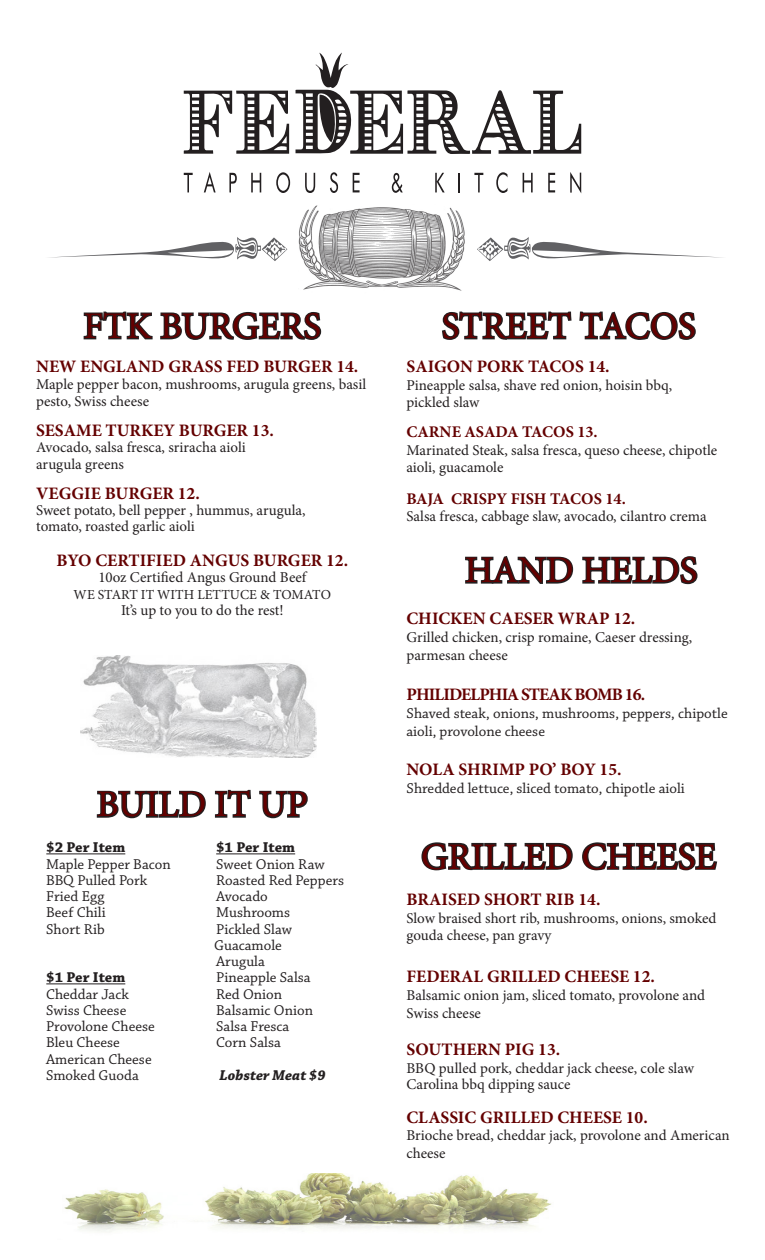
<style>
.page{position:relative;width:765px;height:1260px;background:#fff}
.page>*{position:absolute;margin:0;border:0;box-sizing:border-box;transform-origin:0 0}
.t1{font:37.5px "Minion Pro";color:#640000}
.t2{font:700 17.5px "Minion Pro";color:#640000}
.t3{font:700 17.5px "Minion Pro";letter-spacing:-.05em;color:#640000}
.t4{font:700 16.25px "Minion Pro";color:#640000}
.t5{font:15px/17.5px "Minion Pro";color:#231f20}
.t6{font:15px/18px "Chaparral Pro";color:#231f20}
.t7{font:700 15px "Chaparral Pro";color:#231f20}
.t8{font:italic 700 15px "Chaparral Pro";color:#231f20}
.t9{font:13.75px "Minion Pro";color:#231f20}
</style>
<div class="page">
<svg style="left:465px;top:556px;width:109px;height:28px"></svg>
<svg style="left:582px;top:556px;width:116px;height:29px"></svg>
<svg style="left:421px;top:842px;width:152px;height:29px"></svg>
<svg style="left:582px;top:842px;width:136px;height:29px"></svg>
<svg style="left:83px;top:311px;width:239px;height:29px"></svg>
<svg style="left:442px;top:311px;width:254px;height:29px"></svg>
<svg style="left:184px;top:91px;width:105px;height:63px"></svg>
<svg style="left:184px;top:173px;width:9px;height:19px"></svg>
<svg style="left:204px;top:172px;width:12px;height:20px"></svg>
<svg style="left:229px;top:173px;width:8px;height:19px"></svg>
<svg style="left:251px;top:173px;width:10px;height:19px"></svg>
<svg style="left:276px;top:172px;width:14px;height:21px"></svg>
<svg style="left:305px;top:173px;width:10px;height:20px"></svg>
<svg style="left:330px;top:172px;width:8px;height:21px"></svg>
<svg style="left:353px;top:173px;width:7px;height:19px"></svg>
<svg style="left:392px;top:173px;width:11px;height:20px"></svg>
<svg style="left:435px;top:173px;width:10px;height:19px"></svg>
<svg style="left:459px;top:173px;width:1px;height:19px"></svg>
<svg style="left:474px;top:173px;width:9px;height:19px"></svg>
<svg style="left:496px;top:172px;width:11px;height:21px"></svg>
<svg style="left:523px;top:173px;width:10px;height:19px"></svg>
<svg style="left:548px;top:173px;width:7px;height:19px"></svg>
<svg style="left:570px;top:172px;width:11px;height:21px"></svg>
<svg style="left:296px;top:53px;width:285px;height:101px"></svg>
<svg style="left:49px;top:237px;width:238px;height:24px"></svg>
<svg style="left:477px;top:237px;width:246px;height:24px"></svg>
<svg style="left:96px;top:790px;width:110px;height:29px"></svg>
<svg style="left:214px;top:789px;width:38px;height:29px"></svg>
<svg style="left:259px;top:790px;width:49px;height:29px"></svg>
<img style="left:299px;top:205px;width:166px;height:86px">
<img style="left:64px;top:1173px;width:488px;height:59px">
<img style="left:81px;top:655px;width:235px;height:103px">
<hr style="left:46px;top:853px;width:79px;height:1px;background:#231f20">
<hr style="left:216px;top:853px;width:79px;height:1px;background:#231f20">
<hr style="left:46px;top:983px;width:79px;height:1px;background:#231f20">
<img style="left:70px;top:1173px;width:199px;height:20px">
<p class="t1" style="left:83px;top:301px;width:239px">FTK BURGERS</p>
<p class="t1" style="left:442px;top:301px;width:256px">STREET TACOS</p>
<p class="t2" style="left:407px;top:355px;width:205px">SAIGON PORK TACOS 14.</p>
<p class="t5" style="left:407px;top:377px;width:267px">Pineapple salsa, shave red onion, hoisin bbq,</p>
<p class="t5" style="left:407px;top:394px;width:74px">pickled slaw</p>
<p class="t4" style="left:407px;top:421px;width:193px">CARNE ASADA TACOS 13.</p>
<p class="t5" style="left:407px;top:442px;width:312px">Marinated Steak, salsa fresca, queso cheese, chipotle aioli, guacamole</p>
<p class="t4" style="left:407px;top:487px;width:221px">BAJA CRISPY FISH TACOS 14.</p>
<p class="t5" style="left:407px;top:508px;width:302px">Salsa fresca, cabbage slaw, avocado, cilantro crema</p>
<p class="t2" style="left:36px;top:355px;width:324px">NEW ENGLAND GRASS FED BURGER 14.</p>
<p class="t5" style="left:36px;top:375px;width:332px">Maple pepper bacon, mushrooms, arugula greens, basil pesto, Swiss cheese</p>
<p class="t2" style="left:36px;top:418px;width:239px">SESAME TURKEY BURGER 13.</p>
<p class="t5" style="left:36px;top:439px;width:211px">Avocado, salsa fresca, sriracha aioli</p>
<p class="t5" style="left:36px;top:455px;width:89px">arugula greens</p>
<p class="t2" style="left:36px;top:481px;width:165px">VEGGIE BURGER 12.</p>
<p class="t5" style="left:36px;top:502px;width:271px">Sweet potato, bell pepper , hummus, arugula,</p>
<p class="t5" style="left:36px;top:518px;width:160px">tomato, roasted garlic aioli</p>
<p class="t2" style="left:56px;top:548px;width:293px">BYO CERTIFIED ANGUS BURGER 12.</p>
<p class="t5" style="left:98px;top:569px;width:209px">10oz Certified Angus Ground Beef</p>
<p class="t9" style="left:74px;top:585px;width:259px">WE START IT WITH LETTUCE &amp; TOMATO</p>
<p class="t5" style="left:121px;top:602px;width:164px">It’s up to you to do the rest!</p>
<p class="t1" style="left:465px;top:545px;width:234px">HAND HELDS</p>
<p class="t2" style="left:407px;top:606px;width:230px">CHICKEN CAESER WRAP 12.</p>
<p class="t5" style="left:407px;top:628px;width:287px">Grilled chicken, crisp romaine, Caeser dressing,</p>
<p class="t5" style="left:407px;top:646px;width:103px">parmesan cheese</p>
<p class="t3" style="left:407px;top:682px;width:240px">PHILIDELPHIA STEAK BOMB 16.</p>
<p class="t6" style="left:407px;top:705px;width:323px">Shaved steak, onions, mushrooms, peppers, chipotle aioli, provolone cheese</p>
<p class="t2" style="left:407px;top:757px;width:217px">NOLA SHRIMP PO’ BOY 15.</p>
<p class="t6" style="left:407px;top:780px;width:280px">Shredded lettuce, sliced tomato, chipotle aioli</p>
<p class="t1" style="left:97px;top:779px;width:213px">BUILD IT UP</p>
<p class="t7" style="left:46px;top:839px;width:81px">$2 Per Item</p>
<p class="t7" style="left:216px;top:839px;width:81px">$1 Per Item</p>
<p class="t6" style="left:46px;top:855px;width:126px">Maple Pepper Bacon</p>
<p class="t6" style="left:216px;top:855px;width:110px">Sweet Onion Raw</p>
<p class="t6" style="left:46px;top:872px;width:103px">BBQ Pulled Pork</p>
<p class="t6" style="left:216px;top:872px;width:129px">Roasted Red Peppers</p>
<p class="t6" style="left:46px;top:888px;width:60px">Fried Egg</p>
<p class="t6" style="left:216px;top:888px;width:53px">Avocado</p>
<p class="t6" style="left:46px;top:904px;width:61px">Beef Chili</p>
<p class="t6" style="left:216px;top:904px;width:75px">Mushrooms</p>
<p class="t6" style="left:46px;top:920px;width:60px">Short Rib</p>
<p class="t6" style="left:216px;top:920px;width:77px">Pickled Slaw</p>
<p class="t6" style="left:214px;top:938px;width:69px;line-height:16.2px">Guacamole<br>Arugula</p>
<p class="t7" style="left:46px;top:969px;width:81px">$1 Per Item</p>
<p class="t6" style="left:216px;top:969px;width:96px">Pineapple Salsa</p>
<p class="t6" style="left:46px;top:985px;width:84px">Cheddar Jack</p>
<p class="t6" style="left:216px;top:985px;width:67px">Red Onion</p>
<p class="t6" style="left:46px;top:1002px;width:82px">Swiss Cheese</p>
<p class="t6" style="left:216px;top:1002px;width:98px">Balsamic Onion</p>
<p class="t6" style="left:46px;top:1018px;width:110px">Provolone Cheese</p>
<p class="t6" style="left:216px;top:1018px;width:75px">Salsa Fresca</p>
<p class="t6" style="left:46px;top:1034px;width:75px">Bleu Cheese</p>
<p class="t6" style="left:216px;top:1034px;width:66px">Corn Salsa</p>
<p class="t6" style="left:46px;top:1050px;width:107px">American Cheese</p>
<p class="t6" style="left:46px;top:1067px;width:94px">Smoked Guoda</p>
<p class="t8" style="left:219px;top:1066px;width:108px">Lobster Meat $9</p>
<p class="t1" style="left:421px;top:831px;width:297px">GRILLED CHEESE</p>
<p class="t2" style="left:407px;top:887px;width:195px">BRAISED SHORT RIB 14.</p>
<p class="t5" style="left:407px;top:909px;width:311px">Slow braised short rib, mushrooms, onions, smoked</p>
<p class="t5" style="left:407px;top:927px;width:147px">gouda cheese, pan gravy</p>
<p class="t2" style="left:407px;top:964px;width:250px">FEDERAL GRILLED CHEESE 12.</p>
<p class="t5" style="left:407px;top:986px;width:300px;line-height:18px">Balsamic onion jam, sliced tomato, provolone and<br>Swiss cheese</p>
<p class="t2" style="left:407px;top:1037px;width:155px">SOUTHERN PIG 13.</p>
<p class="t5" style="left:407px;top:1059px;width:289px">BBQ pulled pork, cheddar jack cheese, cole slaw</p>
<p class="t5" style="left:407px;top:1075px;width:166px">Carolina bbq dipping sauce</p>
<p class="t2" style="left:407px;top:1105px;width:243px">CLASSIC GRILLED CHEESE 10.</p>
<p class="t5" style="left:407px;top:1127px;width:325px">Brioche bread, cheddar jack, provolone and American cheese</p>
</div>
